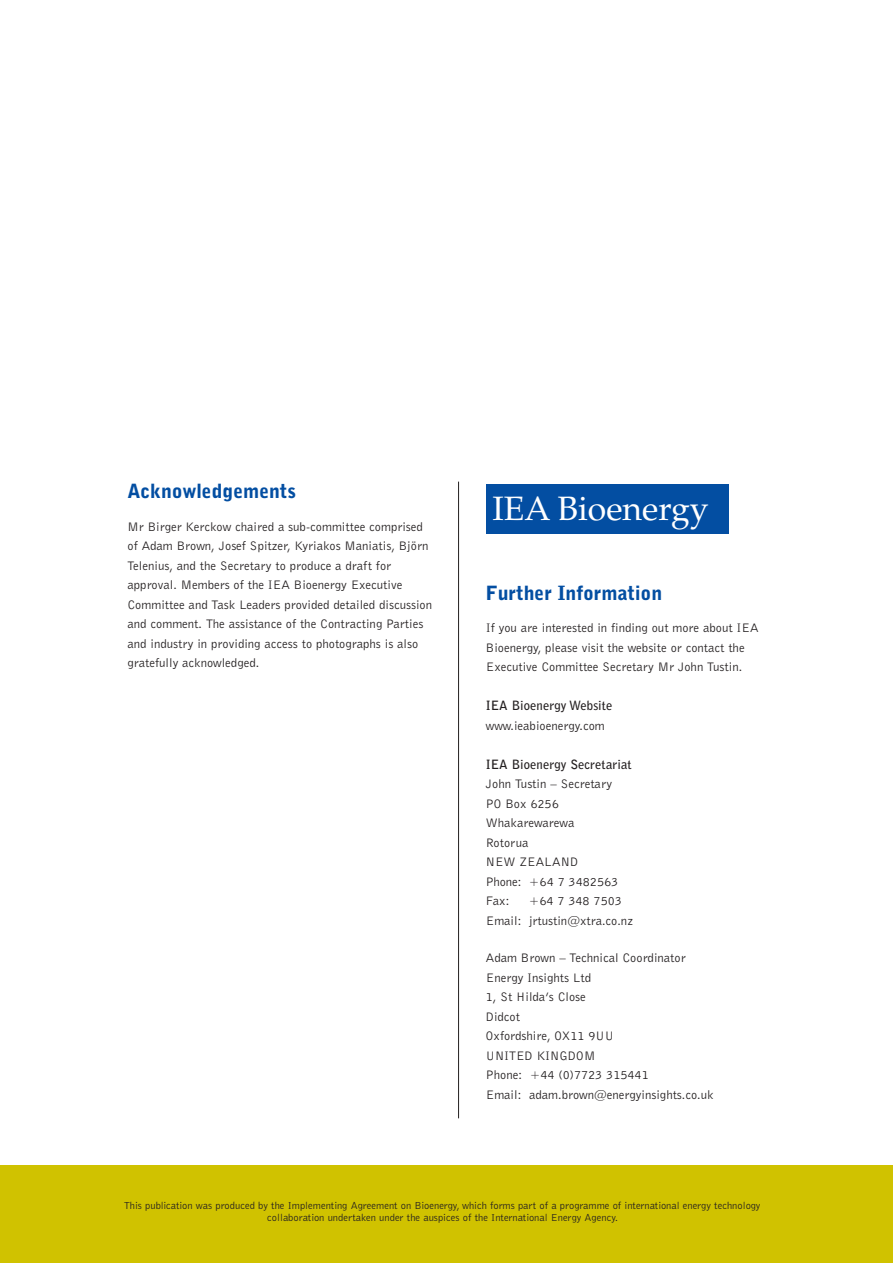
<style>
.page{position:relative;width:893px;height:1263px;background:#fff}
.page>*{position:absolute;margin:0;border:0;box-sizing:border-box;transform-origin:0 0}
.t1{font:33.75px "Palatino";color:#fff}
.t2{font:900 19.5px "Bell Gothic";color:#034ea2}
.t3{font:12.75px/19.5px "Bell Gothic BT";color:#231f20}
.t4{font:700 12.75px "Bell Gothic";color:#231f20}
.t5{font:300 10.5px/12px "Bell Gothic";color:#231f20;text-align:center}
</style>
<div class="page">
<hr style="left:458px;top:482px;width:1px;height:636px;background:#231f20">
<div style="left:0;top:1166px;width:893px;height:97px;background:#d0c200"></div>
<div style="left:486px;top:484px;width:242px;height:49px;background:#034ea2"></div>
<h2 class="t2" style="left:128px;top:484px;width:170px">Acknowledgements</h2>
<p class="t3" style="left:128px;top:518px;width:306px">Mr Birger Kerckow chaired a sub-committee comprised of Adam Brown, Josef Spitzer, Kyriakos Maniatis, Björn Telenius, and the Secretary to produce a draft for approval. Members of the IEA Bioenergy Executive Committee and Task Leaders provided detailed discussion and comment. The assistance of the Contracting Parties and industry in providing access to photographs is also gratefully acknowledged.</p>
<h1 class="t1" style="left:492px;top:495px;width:218px">IEA Bioenergy</h1>
<h2 class="t2" style="left:486px;top:586px;width:178px">Further Information</h2>
<p class="t3" style="left:486px;top:620px;width:274px">If you are interested in finding out more about IEA<br>Bioenergy, please visit the website or contact the<br>Executive Committee Secretary Mr John Tustin.</p>
<p class="t4" style="left:486px;top:701px;width:128px">IEA Bioenergy Website</p>
<p class="t3" style="left:486px;top:717px;width:120px">www.ieabioenergy.com</p>
<p class="t4" style="left:486px;top:759px;width:147px">IEA Bioenergy Secretariat</p>
<p class="t3" style="left:486px;top:776px;width:134px">John Tustin – Secretary<br>PO Box 6256<br>Whakarewarewa<br>Rotorua<br>NEW ZEALAND<br>Phone: +64 7 3482563<br>Fax:</p>
<p class="t3" style="left:486px;top:893px;width:149px;text-indent:43px">+64 7 348 7503<br>Email: jrtustin@xtra.co.nz</p>
<p class="t3" style="left:486px;top:950px;width:229px">Adam Brown – Technical Coordinator<br>Energy Insights Ltd<br>1, St Hilda’s Close<br>Didcot<br>Oxfordshire, OX11 9UU<br>UNITED KINGDOM<br>Phone: +44 (0)7723 315441<br>Email: adam.brown@energyinsights.co.uk</p>
<p class="t5" style="left:124px;top:1200px;width:638px">This publication was produced by the Implementing Agreement on Bioenergy, which forms part of a programme of international energy technology collaboration undertaken under the auspices of the International Energy Agency.</p>
</div>
